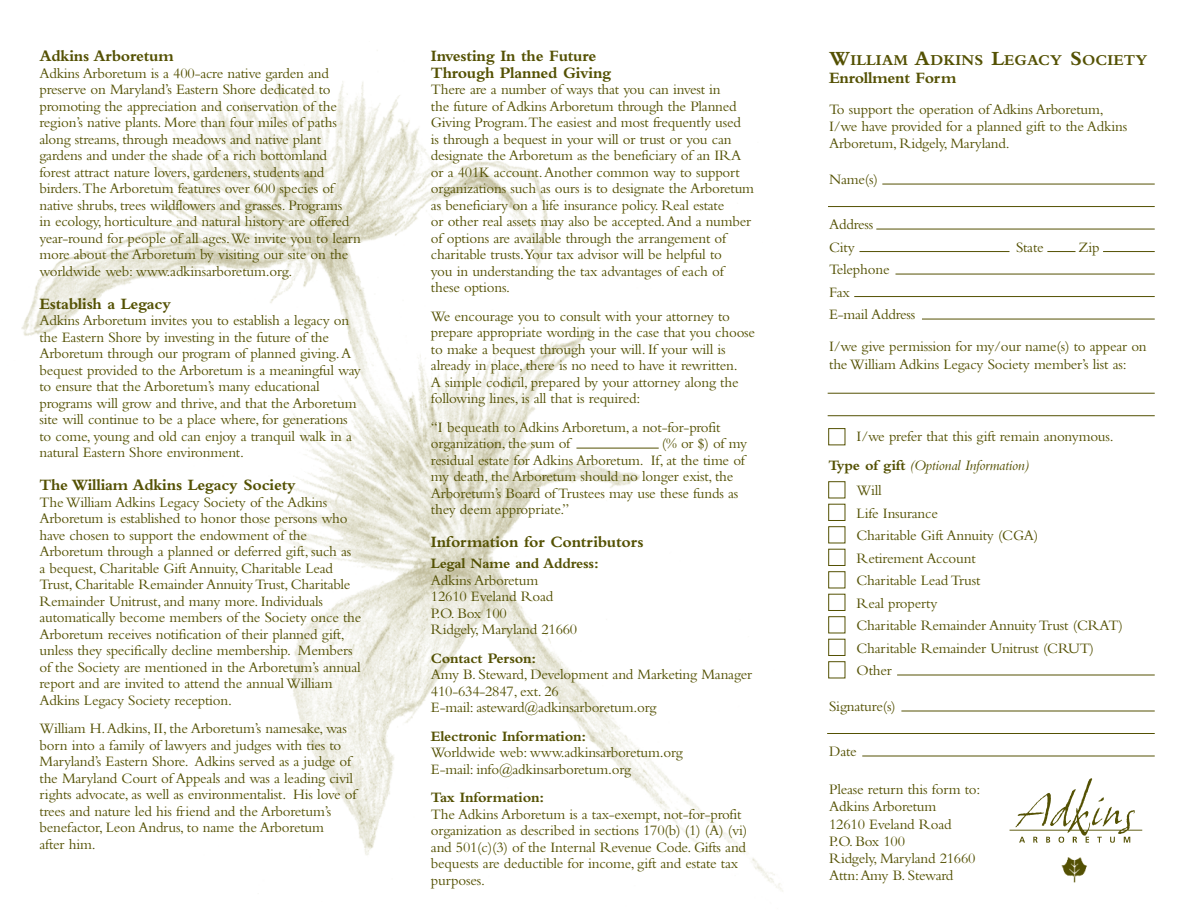
<style>
.page{position:relative;width:1188px;height:918px;background:#fff}
.page>*{position:absolute;margin:0;border:0;box-sizing:border-box;transform-origin:0 0}
.t1{font:700 16.5px/16.5px "Bembo";letter-spacing:-.015em;color:#545103}
.t2{font:700 15.75px "Bembo";letter-spacing:.015em;color:#545103}
.t3{font:15px/16.5px "Bembo";letter-spacing:-.015em;color:#545103}
.t4{font:700 15px "Bembo";letter-spacing:-.015em;color:#545103}
.t5{font:italic 15px "Bembo";letter-spacing:-.015em;color:#545103}
.s1{font-size:21px}
.s2{font-weight:700;font-style:normal}
</style>
<div class="page">
<img style="left:21px;top:50px;width:762px;height:842px">
<div style="left:829px;top:504px;width:16px;height:17px;border:1px solid #545103"></div>
<div style="left:829px;top:549px;width:16px;height:17px;border:1px solid #545103"></div>
<div style="left:829px;top:594px;width:16px;height:17px;border:1px solid #545103"></div>
<div style="left:829px;top:639px;width:16px;height:17px;border:1px solid #545103"></div>
<hr style="left:882px;top:184px;width:273px;height:1px;background:#545103">
<hr style="left:828px;top:206px;width:327px;height:1px;background:#545103">
<hr style="left:876px;top:229px;width:279px;height:1px;background:#545103">
<svg style="left:1047px;top:251px;width:29px;height:1px"></svg>
<hr style="left:1103px;top:251px;width:52px;height:1px;background:#545103">
<hr style="left:860px;top:251px;width:149px;height:1px;background:#545103">
<hr style="left:896px;top:274px;width:259px;height:1px;background:#545103">
<hr style="left:854px;top:296px;width:301px;height:1px;background:#545103">
<hr style="left:922px;top:319px;width:233px;height:1px;background:#545103">
<hr style="left:828px;top:393px;width:327px;height:1px;background:#545103">
<hr style="left:828px;top:415px;width:327px;height:1px;background:#545103">
<hr style="left:901px;top:711px;width:254px;height:1px;background:#545103">
<hr style="left:827px;top:733px;width:328px;height:1px;background:#545103">
<hr style="left:862px;top:756px;width:293px;height:1px;background:#545103">
<img style="left:1010px;top:779px;width:133px;height:63px">
<img style="left:1062px;top:858px;width:25px;height:25px">
<hr style="left:576px;top:448px;width:83px;height:1px;background:#545103">
<hr style="left:897px;top:675px;width:258px;height:1px;background:#545103">
<p class="t1" style="left:39px;top:49px;width:136px">Adkins Arboretum</p>
<p class="t3" style="left:39px;top:66px;width:323px">Adkins Arboretum is a 400-acre native garden and preserve on Maryland’s Eastern Shore dedicated to promoting the appreciation and conservation of the region’s native plants. More than four miles of paths along streams, through meadows and native plant gardens and under the shade of a rich bottomland forest attract nature lovers, gardeners, students and birders.The Arboretum features over 600 species of native shrubs, trees wildflowers and grasses. Programs<br>in ecology, horticulture and natural history are offered year-round for people of all ages.We invite you to learn more about the Arboretum by visiting our site on the worldwide web: www.adkinsarboretum.org.</p>
<p class="t1" style="left:39px;top:297px;width:133px">Establish a Legacy</p>
<p class="t3" style="left:39px;top:314px;width:323px">Adkins Arboretum invites you to establish a legacy on the Eastern Shore by investing in the future of the Arboretum through our program of planned giving.A bequest provided to the Arboretum is a meaningful way to ensure that the Arboretum’s many educational programs will grow and thrive, and that the Arboretum site will continue to be a place where, for generations to come, young and old can enjoy a tranquil walk in a natural Eastern Shore environment.</p>
<p class="t1" style="left:39px;top:478px;width:258px">The William Adkins Legacy Society</p>
<p class="t3" style="left:39px;top:495px;width:323px">The William Adkins Legacy Society of the Adkins Arboretum is established to honor those persons who have chosen to support the endowment of the Arboretum through a planned or deferred gift, such as<br>a bequest, Charitable Gift Annuity, Charitable Lead Trust, Charitable Remainder Annuity Trust, Charitable Remainder Unitrust, and many more. Individuals automatically become members of the Society once the Arboretum receives notification of their planned gift, unless they specifically decline membership. Members of the Society are mentioned in the Arboretum’s annual report and are invited to attend the annual William Adkins Legacy Society reception.</p>
<p class="t3" style="left:40px;top:722px;width:318px">William H.Adkins, II, the Arboretum’s namesake, was born into a family of lawyers and judges with ties to Maryland’s Eastern Shore. Adkins served as a judge of the Maryland Court of Appeals and was a leading civil rights advocate, as well as environmentalist. His love of trees and nature led his friend and the Arboretum’s benefactor, Leon Andrus, to name the Arboretum<br>after him.</p>
<p class="t1" style="left:431px;top:49px;width:182px">Investing In the Future<br>Through Planned Giving</p>
<p class="t3" style="left:431px;top:83px;width:325px">There are a number of ways that you can invest in<br>the future of Adkins Arboretum through the Planned Giving Program.The easiest and most frequently used<br>is through a bequest in your will or trust or you can designate the Arboretum as the beneficiary of an IRA or a 401K account.Another common way to support organizations such as ours is to designate the Arboretum as beneficiary on a life insurance policy. Real estate<br>or other real assets may also be accepted.And a number of options are available through the arrangement of charitable trusts.Your tax advisor will be helpful to<br>you in understanding the tax advantages of each of these options.</p>
<p class="t3" style="left:431px;top:309px;width:326px">We encourage you to consult with your attorney to prepare appropriate wording in the case that you choose to make a bequest through your will. If your will is already in place, there is no need to have it rewritten.<br>A simple codicil, prepared by your attorney along the following lines, is all that is required:</p>
<p class="t3" style="left:431px;top:420px;width:291px">“I bequeath to Adkins Arboretum, a not-for-profit organization, the sum of</p>
<p class="t3" style="left:431px;top:437px;width:318px;text-indent:231px">(% or $) of my residual estate for Adkins Arboretum. If, at the time of my death, the Arboretum should no longer exist, the Arboretum’s Board ofTrustees may use these funds as they deem appropriate.”</p>
<p class="t1" style="left:431px;top:535px;width:214px">Information for Contributors</p>
<p class="t4" style="left:431px;top:558px;width:169px">Legal Name and Address:</p>
<p class="t3" style="left:431px;top:573px;width:148px">Adkins Arboretum<br>12610 Eveland Road<br>P.O. Box 100<br>Ridgely, Maryland 21660</p>
<p class="t4" style="left:431px;top:653px;width:107px">Contact Person:</p>
<p class="t3" style="left:431px;top:668px;width:323px">Amy B. Steward, Development and Marketing Manager<br>410-634-2847, ext. 26<br>E-mail: asteward@adkinsarboretum.org</p>
<p class="t4" style="left:431px;top:731px;width:157px">Electronic Information:</p>
<p class="t3" style="left:431px;top:746px;width:253px">Worldwide web: www.adkinsarboretum.org<br>E-mail: info@adkinsarboretum.org</p>
<p class="t4" style="left:431px;top:792px;width:115px">Tax Information:</p>
<p class="t3" style="left:431px;top:807px;width:318px">The Adkins Arboretum is a tax-exempt, not-for-profit organization as described in sections 170(b) (1) (A) (vi) and 501(c)(3) of the Internal Revenue Code. Gifts and bequests are deductible for income, gift and estate tax purposes.</p>
<p class="t2" style="left:829px;top:54px;width:320px"><span class="s1">W</span>ILLIAM <span class="s1">A</span>DKINS <span class="s1">L</span>EGACY <span class="s1">S</span>OCIETY</p>
<p class="t1" style="left:829px;top:71px;width:129px">Enrollment Form</p>
<p class="t3" style="left:829px;top:102px;width:300px;line-height:17.2px">To support the operation of Adkins Arboretum,<br>I/we have provided for a planned gift to the Adkins<br>Arboretum, Ridgely, Maryland.</p>
<p class="t3" style="left:829px;top:173px;width:50px">Name(s)</p>
<p class="t3" style="left:829px;top:215px;width:46px;line-height:22.5px">Address<br>City</p>
<p class="t3" style="left:1016px;top:240px;width:29px">State</p>
<p class="t3" style="left:1078px;top:240px;width:23px">Zip</p>
<p class="t3" style="left:829px;top:260px;width:88px;line-height:22.5px">Telephone<br>Fax<br>E-mail Address</p>
<p class="t3" style="left:829px;top:339px;width:319px;line-height:18px">I/we give permission for my/our name(s) to appear on the William Adkins Legacy Society member’s list as:</p>
<p class="t3" style="left:857px;top:430px;width:259px">I/we prefer that this gift remain anonymous.</p>
<p class="t5" style="left:828px;top:460px;width:202px"><span class="s2">Type of gift</span> (Optional Information)</p>
<p class="t3" style="left:857px;top:481px;width:268px;line-height:22.5px">Will<br>Life Insurance<br>Charitable Gift Annuity (CGA)<br>Retirement Account<br>Charitable Lead Trust<br>Real property<br>Charitable Remainder Annuity Trust (CRAT)<br>Charitable Remainder Unitrust (CRUT)<br>Other</p>
<p class="t3" style="left:829px;top:699px;width:68px">Signature(s)</p>
<p class="t3" style="left:829px;top:744px;width:29px">Date</p>
<p class="t3" style="left:829px;top:782px;width:153px;line-height:17.2px">Please return this form to:<br>Adkins Arboretum<br>12610 Eveland Road<br>P.O. Box 100<br>Ridgely, Maryland 21660<br>Attn:Amy B. Steward</p>
</div>
